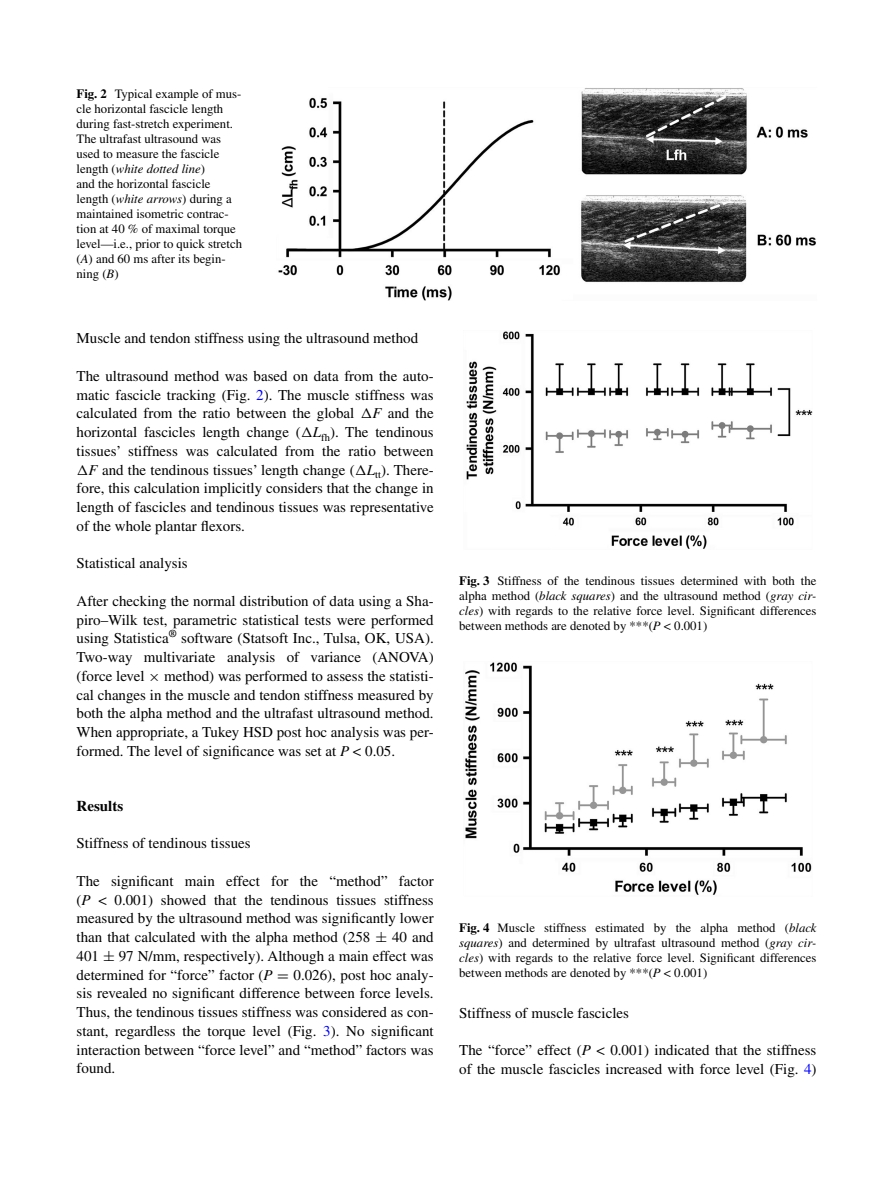
<style>
.page{position:relative;width:893px;height:1187px;background:#fff}
.page>*{position:absolute;margin:0;border:0;box-sizing:border-box;transform-origin:0 0}
.t1{font:15px/18.8px "Times";color:#000;text-align:justify}
.t2{font:700 15px "Times";color:#000}
.t3{font:12.75px/15px "Times";color:#000;text-align:justify}
.s1{font-weight:700}
.s2{font-style:italic}
.s3{color:#00f}
.s4{font-family:"MTGU"}
.s5{font-family:"MTSY"}
</style>
<div class="page">
<img style="left:278px;top:88px;width:538px;height:212px">
<img style="left:466px;top:331px;width:347px;height:218px">
<img style="left:465px;top:662px;width:347px;height:233px">
<p class="t3" style="left:77px;top:86px;width:167px;text-align:left"><span class="s1">Fig. 2</span> Typical example of mus&shy;cle horizontal fascicle length during fast-stretch experiment.<br>The ultrafast ultrasound was used to measure the fascicle length (<span class="s2">white dotted line</span>)<br>and the horizontal fascicle length (<span class="s2">white arrows</span>) during a maintained isometric contrac&shy;tion at 40 % of maximal torque level—i.e., prior to quick stretch (<span class="s2">A</span>) and 60 ms after its begin&shy;ning (<span class="s2">B</span>)</p>
<p class="t1" style="left:77px;top:329px;width:343px">Muscle and tendon stiffness using the ultrasound method</p>
<p class="t1" style="left:77px;top:366px;width:359px">The ultrasound method was based on data from the auto&shy;matic fascicle tracking (Fig. <span class="s3">2</span>). The muscle stiffness was calculated from the ratio between the global <span class="s4">Δ</span><span class="s2">F</span> and the horizontal fascicles length change (<span class="s4">Δ</span><span class="s2">L</span><sub>fh</sub>). The tendinous tissues’ stiffness was calculated from the ratio between <span class="s4">Δ</span><span class="s2">F</span> and the tendinous tissues’ length change (<span class="s4">Δ</span><span class="s2">L</span><sub>tt</sub>). There&shy;fore, this calculation implicitly considers that the change in length of fascicles and tendinous tissues was representative of the whole plantar flexors.</p>
<p class="t1" style="left:77px;top:554px;width:113px">Statistical analysis</p>
<p class="t1" style="left:77px;top:591px;width:359px">After checking the normal distribution of data using a Sha&shy;piro–Wilk test, parametric statistical tests were performed using Statistica<sup>®</sup> software (Statsoft Inc., Tulsa, OK, USA).<br>Two-way multivariate analysis of variance (ANOVA) (force level <span class="s5">×</span> method) was performed to assess the statisti&shy;cal changes in the muscle and tendon stiffness measured by both the alpha method and the ultrafast ultrasound method.<br>When appropriate, a Tukey HSD post hoc analysis was per&shy;formed. The level of significance was set at <span class="s2">P</span> &lt; 0.05.</p>
<p class="t2" style="left:77px;top:796px;width:48px">Results</p>
<p class="t1" style="left:77px;top:833px;width:176px">Stiffness of tendinous tissues</p>
<p class="t1" style="left:77px;top:871px;width:359px">The significant main effect for the “method” factor (<span class="s2">P</span> &lt; 0.001) showed that the tendinous tissues stiffness measured by the ultrasound method was significantly lower than that calculated with the alpha method (258 <span class="s5">±</span> 40 and 401 <span class="s5">±</span> 97 N/mm, respectively). Although a main effect was determined for “force” factor (<span class="s2">P</span> <span class="s5">=</span> 0.026), post hoc analy&shy;sis revealed no significant difference between force levels.<br>Thus, the tendinous tissues stiffness was considered as con&shy;stant, regardless the torque level (Fig. <span class="s3">3</span>). No significant interaction between “force level” and “method” factors was found.</p>
<p class="t3" style="left:459px;top:573px;width:359px"><span class="s1">Fig. 3</span> Stiffness of the tendinous tissues determined with both the alpha method (<span class="s2">black squares</span>) and the ultrasound method (<span class="s2">gray cir&shy;cles</span>) with regards to the relative force level. Significant differences between methods are denoted by ***(<span class="s2">P</span> &lt; 0.001)</p>
<p class="t3" style="left:459px;top:919px;width:359px"><span class="s1">Fig. 4</span> Muscle stiffness estimated by the alpha method (<span class="s2">black squares</span>) and determined by ultrafast ultrasound method (<span class="s2">gray cir&shy;cles</span>) with regards to the relative force level. Significant differences between methods are denoted by ***(<span class="s2">P</span> &lt; 0.001)</p>
<p class="t1" style="left:459px;top:1003px;width:171px">Stiffness of muscle fascicles</p>
<p class="t1" style="left:459px;top:1040px;width:359px">The “force” effect (<span class="s2">P</span> &lt; 0.001) indicated that the stiffness of the muscle fascicles increased with force level (Fig. <span class="s3">4</span>)</p>
</div>
